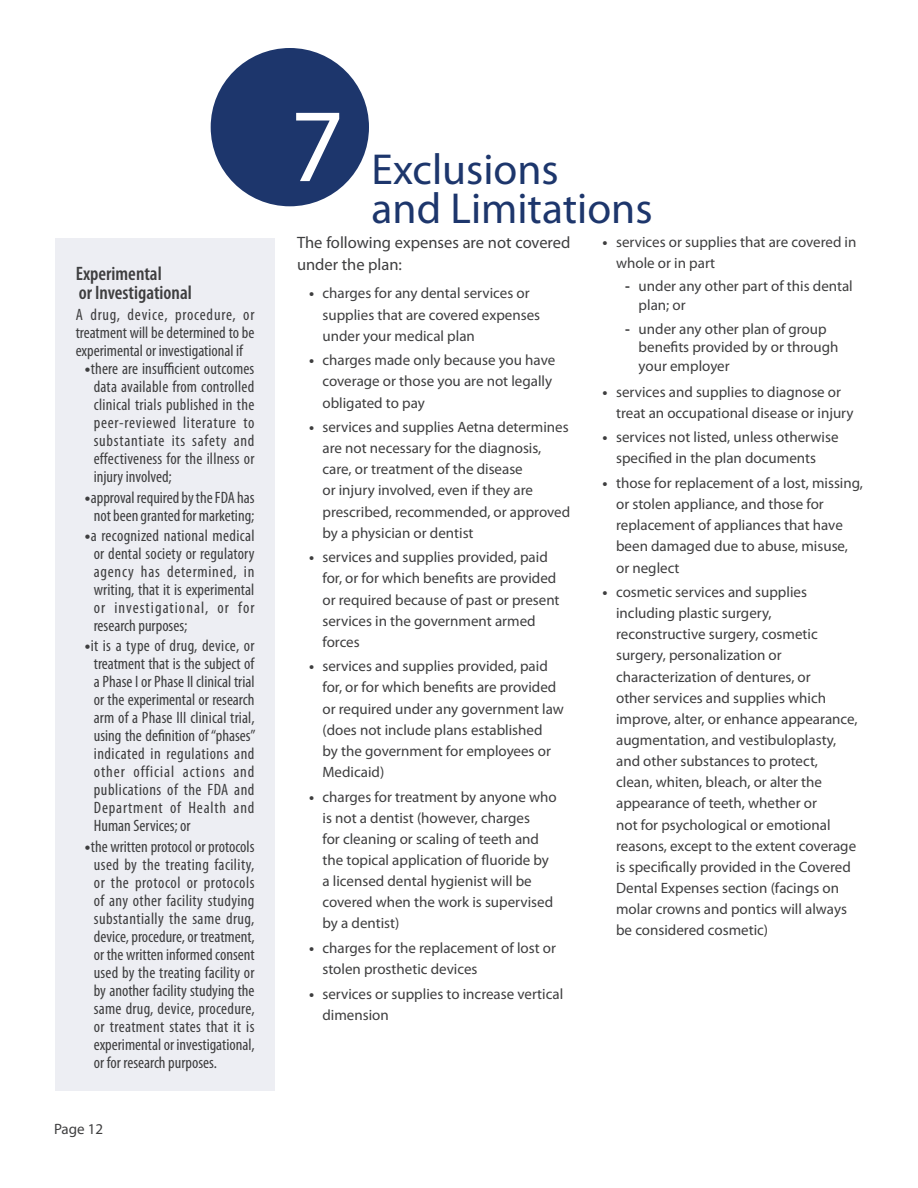
<style>
.page{position:relative;width:918px;height:1188px;background:#fff}
.page>*{position:absolute;margin:0;border:0;box-sizing:border-box;transform-origin:0 0}
.t1{font:105px "Myriad Pro";color:#fff}
.t2{font:43.5px/39px "Myriad Pro";color:#1d366c}
.t3{font:600 condensed 19.5px/19.5px "Myriad Pro";color:#3e3e3f}
.t4{font:condensed 16.5px/18px "Myriad Pro";color:#3e3e3f;text-align:justify}
.t5{font:16.5px/22.5px "Myriad Pro";color:#3e3e3f}
.t6{font:15px/21.1px "Myriad Pro";color:#3e3e3f}
.s1{font-weight:700;font-stretch:normal}
.s2{font-weight:700}
</style>
<div class="page">
<div style="left:56px;top:238px;width:219px;height:852px;background:#edeef3"></div>
<div style="left:211px;top:48px;width:158px;height:158px;background:#1d366c;border-radius:50%"></div>
<h3 class="t3" style="left:76px;top:264px;width:118px">Experimental<br>or Investigational</h3>
<p class="t4" style="left:76px;top:305px;width:180px">A drug, device, procedure, or treatment will be determined to be experimental or investigational if</p>
<p class="t4" style="left:94px;top:359px;width:162px;text-indent:-9px"><span class="s1">•</span>there are insufficient outcomes data available from controlled clinical trials published in the peer-reviewed literature to substantiate its safety and effectiveness for the illness or injury involved;</p>
<p class="t4" style="left:85px;top:488px;width:171px;text-align:center"><span class="s1">•</span>approval required by the FDA has not been granted for marketing;</p>
<p class="t4" style="left:94px;top:526px;width:162px;text-indent:-9px"><span class="s1">•</span>a recognized national medical or dental society or regulatory agency has determined, in writing, that it is experimental or investigational, or for research purposes;</p>
<p class="t4" style="left:94px;top:637px;width:163px;text-indent:-9px"><span class="s1">•</span>it is a type of drug, device, or treatment that is the subject of a Phase I or Phase II clinical trial or the experimental or research arm of a Phase III clinical trial, using the definition of “phases” indicated in regulations and other official actions and publications of the FDA and Department of Health and Human Services; or</p>
<p class="t4" style="left:94px;top:837px;width:162px;text-indent:-9px"><span class="s1">•</span>the written protocol or protocols used by the treating facility, or the protocol or protocols of any other facility studying substantially the same drug, device, procedure, or treatment, or the written informed consent used by the treating facility or by another facility studying the same drug, device, procedure, or treatment states that it is experimental or investigational, or for research purposes.</p>
<p class="t6" style="left:54px;top:1118px;width:51px">Page 12</p>
<h1 class="t1" style="left:290px;top:81px;width:55px">7</h1>
<h2 class="t2" style="left:372px;top:149px;width:283px">Exclusions<br>and Limitations</h2>
<p class="t6" style="left:616px;top:231px;width:242px;text-indent:-14px"><span class="s2">•</span> services or supplies that are covered in whole or in part</p>
<p class="t6" style="left:639px;top:276px;width:216px;line-height:18.8px;text-indent:-14px"><span class="s2">-</span> under any other part of this dental plan; or</p>
<p class="t6" style="left:639px;top:319px;width:201px;line-height:18.8px;text-indent:-14px"><span class="s2">-</span> under any other plan of group benefits provided by or through your employer</p>
<p class="t6" style="left:616px;top:381px;width:239px;text-indent:-14px"><span class="s2">•</span> services and supplies to diagnose or treat an occupational disease or injury</p>
<p class="t6" style="left:616px;top:426px;width:224px;text-indent:-14px"><span class="s2">•</span> services not listed, unless otherwise specified in the plan documents</p>
<p class="t6" style="left:616px;top:472px;width:248px;text-indent:-14px"><span class="s2">•</span> those for replacement of a lost, missing, or stolen appliance, and those for replacement of appliances that have been damaged due to abuse, misuse, or neglect</p>
<p class="t6" style="left:616px;top:581px;width:243px;text-indent:-14px"><span class="s2">•</span> cosmetic services and supplies including plastic surgery, reconstructive surgery, cosmetic surgery, personalization or characterization of dentures, or<br>other services and supplies which improve, alter, or enhance appearance, augmentation, and vestibuloplasty, and other substances to protect, clean, whiten, bleach, or alter the appearance of teeth, whether or<br>not for psychological or emotional reasons, except to the extent coverage is specifically provided in the Covered Dental Expenses section (facings on molar crowns and pontics will always be considered cosmetic)</p>
<p class="t5" style="left:297px;top:231px;width:275px">The following expenses are not covered under the plan:</p>
<p class="t6" style="left:322px;top:283px;width:219px;text-indent:-14px"><span class="s2">•</span> charges for any dental services or supplies that are covered expenses under your medical plan</p>
<p class="t6" style="left:322px;top:349px;width:234px;text-indent:-14px"><span class="s2">•</span> charges made only because you have coverage or those you are not legally obligated to pay</p>
<p class="t6" style="left:322px;top:416px;width:249px;text-indent:-14px"><span class="s2">•</span> services and supplies Aetna determines are not necessary for the diagnosis, care, or treatment of the disease<br>or injury involved, even if they are prescribed, recommended, or approved by a physician or dentist</p>
<p class="t6" style="left:322px;top:546px;width:239px;text-indent:-14px"><span class="s2">•</span> services and supplies provided, paid for, or for which benefits are provided or required because of past or present services in the government armed forces</p>
<p class="t6" style="left:322px;top:655px;width:243px;text-indent:-14px"><span class="s2">•</span> services and supplies provided, paid for, or for which benefits are provided or required under any government law (does not include plans established<br>by the government for employees or<br>Medicaid)</p>
<p class="t6" style="left:322px;top:786px;width:236px;text-indent:-14px"><span class="s2">•</span> charges for treatment by anyone who is not a dentist (however, charges<br>for cleaning or scaling of teeth and the topical application of fluoride by a licensed dental hygienist will be covered when the work is supervised by a dentist)</p>
<p class="t6" style="left:322px;top:937px;width:235px;text-indent:-14px"><span class="s2">•</span> charges for the replacement of lost or stolen prosthetic devices</p>
<p class="t6" style="left:322px;top:983px;width:242px;text-indent:-14px"><span class="s2">•</span> services or supplies to increase vertical dimension</p>
</div>
